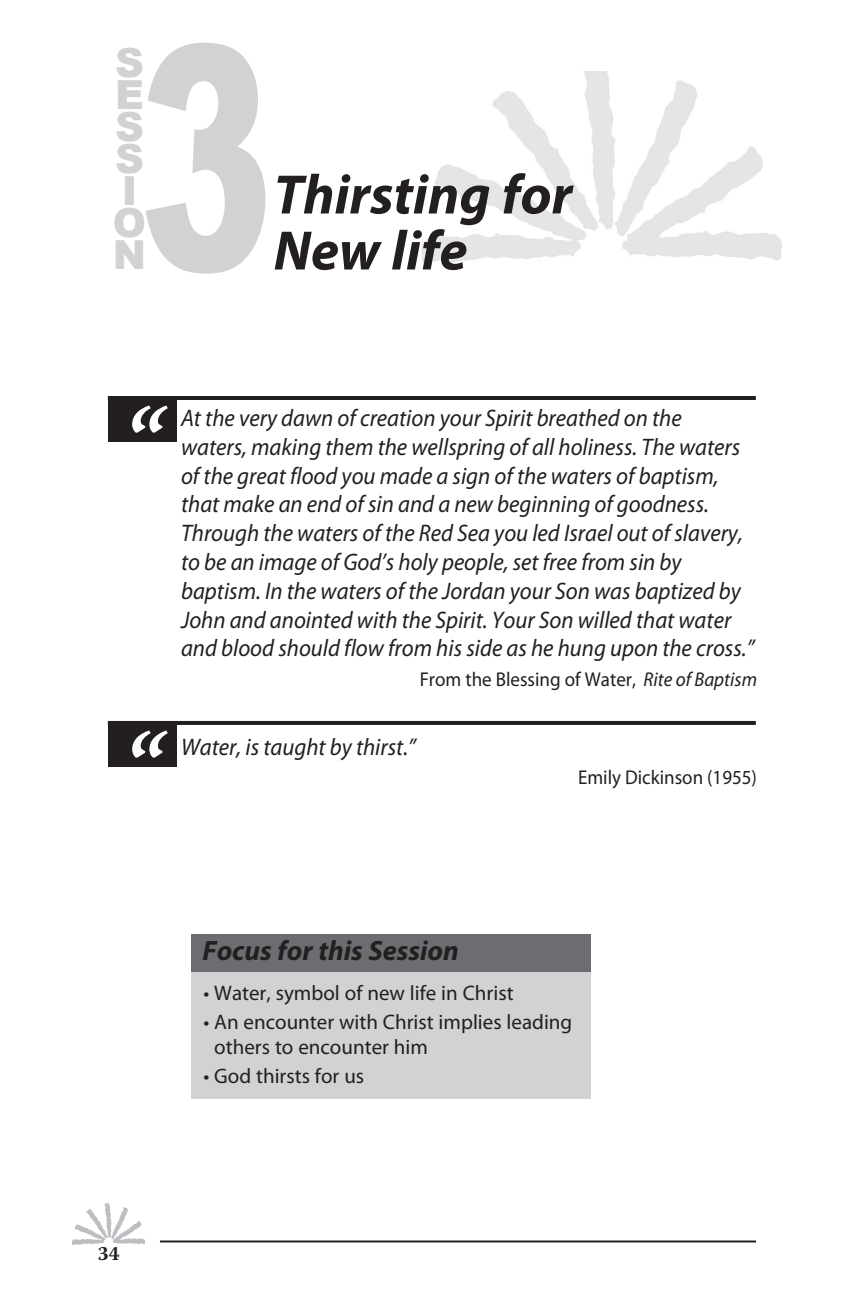
<style>
.page{position:relative;width:864px;height:1296px;background:#fff}
.page>*{position:absolute;margin:0;border:0;box-sizing:border-box;transform-origin:0 0}
.t1{font:900 312px "Arial";color:#d1d2d4;scale:.65 1}
.running_text{font:italic 700 92px "Warnock Pro";color:#fff}
.t2{font:italic 700 56px "Myriad Pro";color:#231f20}
.t3{font:900 40px "Arial";color:#d1d2d4}
.running_text-2{font:italic 700 28px "Myriad Pro";color:#231f20}
.t4{font:italic 24px/28.8px "Myriad Pro";color:#231f20;scale:.95 1}
.call_out_box{font:21px/25px "Myriad Pro";color:#231f20}
.t5{font:20px "Myriad Pro";color:#231f20;scale:.95 1}
.t6{font:700 20px "Warnock Pro";color:#231f20}
.s1{font-style:italic}
</style>
<div class="page">
<img style="left:421px;top:71px;width:361px;height:194px">
<div style="left:108px;top:399px;width:68px;height:43px;background:#231f20"></div>
<hr style="left:108px;top:396px;width:648px;height:4px;background:#231f20">
<hr style="left:160px;top:1240px;width:596px;height:2px;background:#231f20">
<img style="left:72px;top:1204px;width:73px;height:40px">
<div style="left:191px;top:971px;width:400px;height:128px;background:#d1d2d4"></div>
<div style="left:191px;top:934px;width:400px;height:37px;background:#6c6d70"></div>
<div style="left:108px;top:724px;width:68px;height:43px;background:#231f20"></div>
<hr style="left:108px;top:721px;width:648px;height:4px;background:#231f20">
<p class="t1" style="left:138px;top:-68px;width:210px">3</p>
<p class="t3" style="left:115px;top:34px;width:30px">S</p>
<p class="t3" style="left:115px;top:66px;width:30px">E</p>
<p class="t3" style="left:115px;top:98px;width:30px">S</p>
<p class="t3" style="left:115px;top:130px;width:30px">S</p>
<p class="t3" style="left:122px;top:162px;width:17px">I</p>
<p class="t3" style="left:113px;top:194px;width:35px">O</p>
<p class="t3" style="left:113px;top:226px;width:35px">N</p>
<p class="t2" style="left:274px;top:158px;width:300px">Thirsting for</p>
<p class="t2" style="left:274px;top:214px;width:195px">New life</p>
<p class="running_text" style="left:122px;top:384px;width:41px">“</p>
<p class="t4" style="left:181px;top:403px;width:605px">At the very dawn of creation your Spirit breathed on the<br>waters, making them the wellspring of all holiness. The waters of the great flood you made a sign of the waters of baptism, that make an end of sin and a new beginning of goodness.<br>Through the waters of the Red Sea you led Israel out of slavery, to be an image of God’s holy people, set free from sin by baptism. In the waters of the Jordan your Son was baptized by John and anointed with the Spirit. Your Son willed that water and blood should flow from his side as he hung upon the cross.”</p>
<p class="t5" style="left:420px;top:667px;width:357px">From the Blessing of Water, <span class="s1">Rite of Baptism</span></p>
<p class="running_text" style="left:122px;top:709px;width:41px">“</p>
<p class="t4" style="left:181px;top:732px;width:249px">Water, is taught by thirst.”</p>
<p class="t5" style="left:578px;top:765px;width:190px">Emily Dickinson (1955)</p>
<p class="running_text-2" style="left:202px;top:932px;width:258px">Focus for this Session</p>
<p class="call_out_box" style="left:203px;top:980px;width:312px">• Water, symbol of new life in Christ</p>
<p class="call_out_box" style="left:214px;top:1009px;width:360px;text-indent:-11px">• An encounter with Christ implies leading others to encounter him</p>
<p class="call_out_box" style="left:203px;top:1063px;width:162px">• God thirsts for us</p>
<p class="t6" style="left:98px;top:1242px;width:23px">34</p>
</div>
